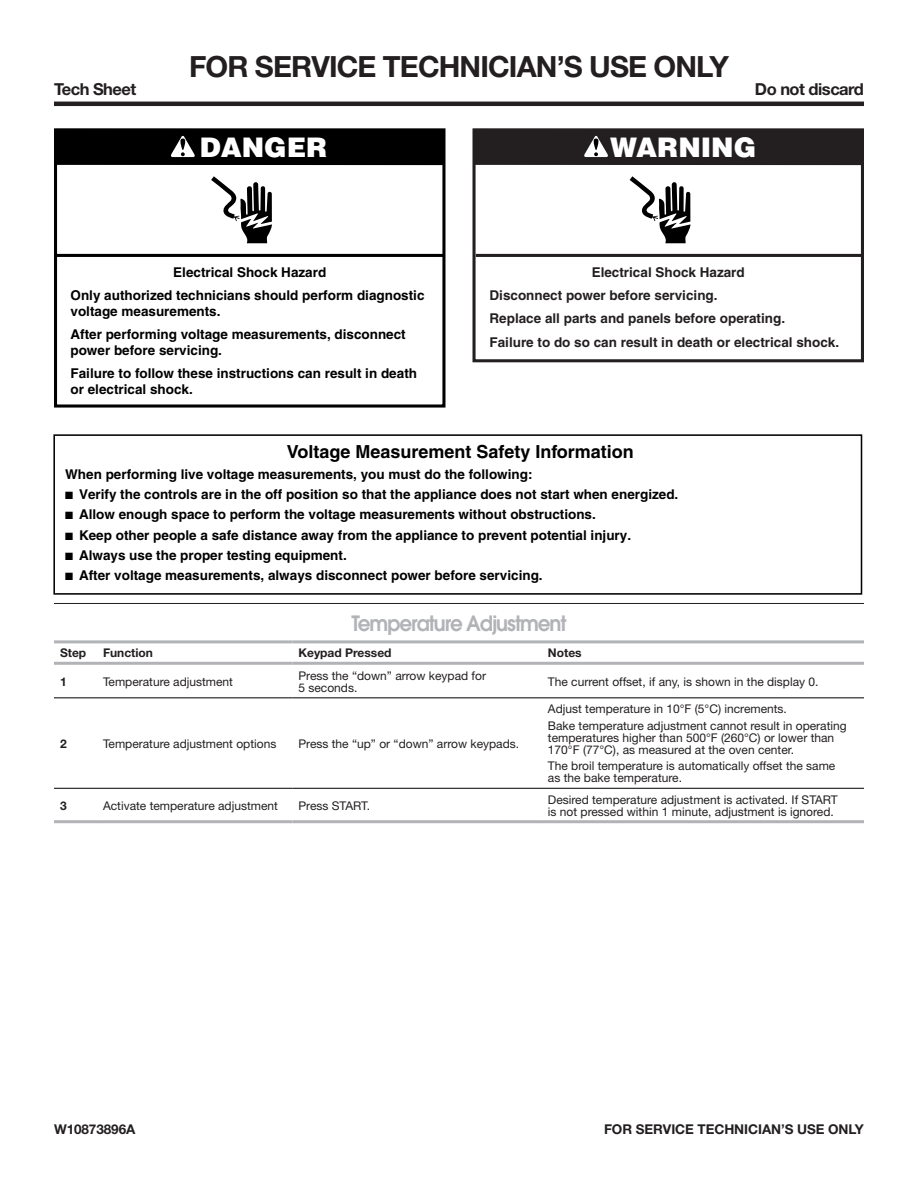
<style>
.page{position:relative;width:918px;height:1188px;background:#fff}
.page>*{position:absolute;margin:0;border:0;box-sizing:border-box;transform-origin:0 0}
.t1{font:700 29.25px "Helvetica Neue";letter-spacing:-.03em;color:#231f20}
.t2{font:900 27px "Helvetica";color:#fff}
.Heading_2{font:600 21px "Avant Garde";letter-spacing:-.05em;color:#b2b3b7;scale:.95 1}
.t3{font:700 18px "Helvetica";color:#000}
.t4{font:700 16.5px "Helvetica Neue";letter-spacing:-.03em;color:#231f20}
.t5{font:700 13.5px/23.2px "Helvetica";color:#000}
.t6{font:700 13.5px/23.2px "Helvetica";color:#231f20}
.Tech_Sheet_Service_T{font:700 13.5px "Helvetica Neue";letter-spacing:-.005em;color:#231f20}
.Body{font:12px/12px "Helvetica Neue";color:#231f20}
.Body_Bold{font:700 12px "Helvetica Neue";color:#231f20}
</style>
<div class="page">
<hr style="left:54px;top:102px;width:810px;height:4px;background:#231f20">
<hr style="left:54px;top:603px;width:810px;height:1px;background:#231f20">
<div style="left:54px;top:128px;width:391px;height:280px;border:3px solid #000"></div>
<hr style="left:55px;top:254px;width:389px;height:3px;background:#000">
<div style="left:56px;top:129px;width:388px;height:36px;background:#000"></div>
<svg style="left:171px;top:136px;width:24px;height:21px"></svg>
<svg style="left:211px;top:176px;width:61px;height:67px"></svg>
<div style="left:472px;top:128px;width:392px;height:234px;border:3px solid #231f20"></div>
<hr style="left:476px;top:254px;width:386px;height:3px;background:#231f20">
<div style="left:474px;top:129px;width:388px;height:36px;background:#231f20"></div>
<svg style="left:584px;top:136px;width:24px;height:21px"></svg>
<svg style="left:630px;top:176px;width:61px;height:67px"></svg>
<div style="left:53px;top:434px;width:809px;height:161px;border:2px solid #000"></div>
<hr style="left:54px;top:820px;width:43px;height:3px;background:#b2b3b7">
<hr style="left:97px;top:820px;width:196px;height:3px;background:#b2b3b7">
<hr style="left:292px;top:820px;width:250px;height:3px;background:#b2b3b7">
<hr style="left:542px;top:820px;width:322px;height:3px;background:#b2b3b7">
<hr style="left:54px;top:640px;width:43px;height:3px;background:#b2b3b7">
<hr style="left:97px;top:640px;width:196px;height:3px;background:#b2b3b7">
<hr style="left:292px;top:640px;width:250px;height:3px;background:#b2b3b7">
<hr style="left:542px;top:640px;width:322px;height:3px;background:#b2b3b7">
<hr style="left:54px;top:662px;width:43px;height:3px;background:#b2b3b7">
<hr style="left:97px;top:662px;width:196px;height:3px;background:#b2b3b7">
<hr style="left:292px;top:662px;width:250px;height:3px;background:#b2b3b7">
<hr style="left:542px;top:662px;width:322px;height:3px;background:#b2b3b7">
<hr style="left:54px;top:697px;width:43px;height:1px;background:#000">
<hr style="left:97px;top:697px;width:196px;height:1px;background:#000">
<hr style="left:292px;top:697px;width:250px;height:1px;background:#000">
<hr style="left:542px;top:697px;width:322px;height:1px;background:#000">
<hr style="left:54px;top:788px;width:43px;height:1px;background:#000">
<hr style="left:97px;top:788px;width:196px;height:1px;background:#000">
<hr style="left:292px;top:788px;width:250px;height:1px;background:#000">
<hr style="left:542px;top:788px;width:322px;height:1px;background:#000">
<h1 class="t1" style="left:189px;top:49px;width:541px">FOR SERVICE TECHNICIAN’S USE ONLY</h1>
<p class="t4" style="left:54px;top:79px;width:84px">Tech Sheet</p>
<p class="t4" style="left:755px;top:79px;width:111px">Do not discard</p>
<p class="t2" style="left:200px;top:130px;width:129px">DANGER</p>
<p class="t5" style="left:70px;top:260px;width:356px;text-align:center">Electrical Shock Hazard<br>Only authorized technicians should perform diagnostic</p>
<p class="t5" style="left:70px;top:299px;width:337px">voltage measurements.<br>After performing voltage measurements, disconnect</p>
<p class="t5" style="left:70px;top:338px;width:348px">power before servicing.<br>Failure to follow these instructions can result in death</p>
<p class="t5" style="left:70px;top:377px;width:124px">or electrical shock.</p>
<p class="t2" style="left:610px;top:130px;width:148px">WARNING</p>
<p class="t6" style="left:490px;top:260px;width:351px;text-indent:102px">Electrical Shock Hazard<br>Disconnect power before servicing.<br>Replace all parts and panels before operating.<br>Failure to do so can result in death or electrical shock.</p>
<p class="t3" style="left:287px;top:441px;width:348px">Voltage Measurement Safety Information</p>
<p class="t5" style="left:65px;top:462px;width:469px">When performing live voltage measurements, you must do the following:</p>
<p class="t5" style="left:65px;top:483px;width:615px">■ Verify the controls are in the off position so that the appliance does not start when energized.</p>
<p class="t5" style="left:65px;top:503px;width:532px">■ Allow enough space to perform the voltage measurements without obstructions.</p>
<p class="t5" style="left:65px;top:523px;width:567px">■ Keep other people a safe distance away from the appliance to prevent potential injury.</p>
<p class="t5" style="left:65px;top:543px;width:283px">■ Always use the proper testing equipment.</p>
<p class="t5" style="left:65px;top:564px;width:479px">■ After voltage measurements, always disconnect power before servicing.</p>
<h2 class="Heading_2" style="left:351px;top:609px;width:228px">Temperature Adjustment</h2>
<p class="Body_Bold" style="left:60px;top:646px;width:28px">Step</p>
<p class="Body_Bold" style="left:103px;top:646px;width:52px">Function</p>
<p class="Body_Bold" style="left:298px;top:646px;width:95px">Keypad Pressed</p>
<p class="Body_Bold" style="left:548px;top:646px;width:35px">Notes</p>
<p class="Body_Bold" style="left:60px;top:674px;width:8px">1</p>
<p class="Body" style="left:103px;top:675px;width:132px">Temperature adjustment</p>
<p class="Body" style="left:298px;top:669px;width:189px">Press the “down” arrow keypad for<br>5 seconds.</p>
<p class="Body" style="left:548px;top:675px;width:272px">The current offset, if any, is shown in the display 0.</p>
<p class="Body_Bold" style="left:60px;top:736px;width:8px">2</p>
<p class="Body" style="left:103px;top:737px;width:175px">Temperature adjustment options</p>
<p class="Body" style="left:298px;top:737px;width:222px">Press the “up” or “down” arrow keypads.</p>
<p class="Body" style="left:548px;top:703px;width:241px">Adjust temperature in 10°F (5°C) increments.</p>
<p class="Body" style="left:548px;top:719px;width:300px">Bake temperature adjustment cannot result in operating temperatures higher than 500°F (260°C) or lower than<br>170°F (77°C), as measured at the oven center.</p>
<p class="Body" style="left:548px;top:760px;width:289px">The broil temperature is automatically offset the same as the bake temperature.</p>
<p class="Body_Bold" style="left:60px;top:798px;width:8px">3</p>
<p class="Body" style="left:103px;top:799px;width:176px">Activate temperature adjustment</p>
<p class="Body" style="left:298px;top:799px;width:73px">Press START.</p>
<p class="Body" style="left:548px;top:793px;width:291px">Desired temperature adjustment is activated. If START is not pressed within 1 minute, adjustment is ignored.</p>
<p class="Tech_Sheet_Service_T" style="left:54px;top:1121px;width:83px">W10873896A</p>
<p class="Tech_Sheet_Service_T" style="left:604px;top:1121px;width:261px">FOR SERVICE TECHNICIAN’S USE ONLY</p>
</div>
